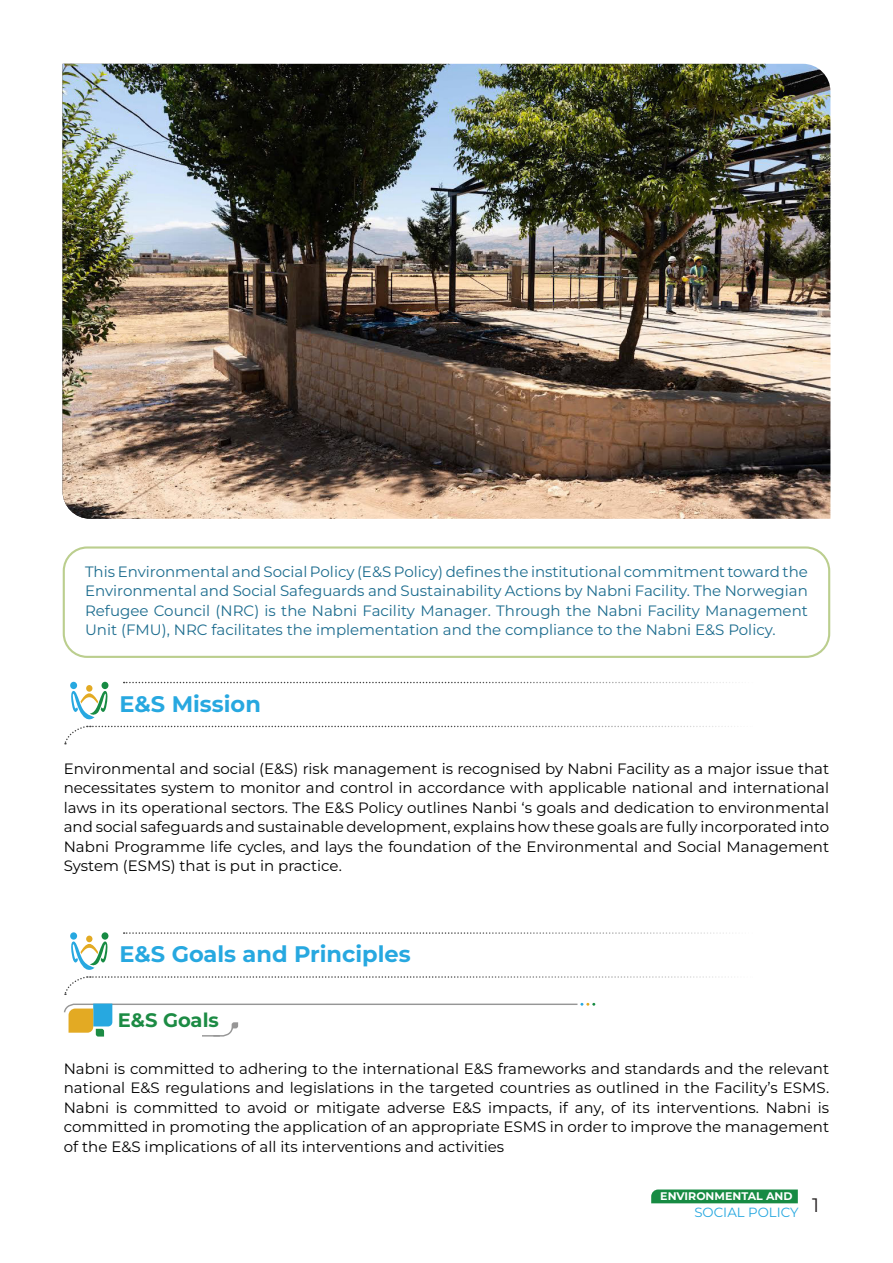
<style>
.page{position:relative;width:893px;height:1263px;background:#fff}
.page>*{position:absolute;margin:0;border:0;box-sizing:border-box;transform-origin:0 0}
.t1{font:700 22.5px "Montserrat";color:#27a8e0}
.t2{font:700 19.5px "Montserrat";color:#1c8b44}
.t3{font:19.5px "Montserrat";color:#231f20}
.t4{font:15px/19.5px "Montserrat";color:#000;text-align:justify}
.t5{font:15px/19.5px "Montserrat";color:#1d6d8f;text-align:justify}
.t6{font:13.35px "Montserrat";color:#27a8e0}
.t7{font:700 10.95px "Montserrat";color:#fff}
</style>
<div class="page">
<svg style="left:651px;top:1189px;width:147px;height:14px;background:#21904b"></svg>
<div style="left:63px;top:546px;width:767px;height:112px;border:2px solid #bbce8e;border-radius:23px"></div>
<div style="left:70px;top:682px;width:7px;height:7px;background:#27a8e0;border-radius:50%"></div>
<div style="left:102px;top:682px;width:6px;height:7px;background:#178b43;border-radius:50%"></div>
<div style="left:86px;top:685px;width:6px;height:7px;background:#e3aa23;border-radius:50%"></div>
<svg style="left:71px;top:690px;width:37px;height:29px"></svg>
<svg style="left:64px;top:725px;width:674px;height:19px"></svg>
<svg style="left:124px;top:682px;width:612px;height:1px"></svg>
<div style="left:70px;top:932px;width:7px;height:8px;background:#27a8e0;border-radius:50%"></div>
<div style="left:102px;top:932px;width:6px;height:8px;background:#178b43;border-radius:50%"></div>
<div style="left:86px;top:935px;width:6px;height:7px;background:#e3aa23;border-radius:50%"></div>
<svg style="left:71px;top:940px;width:37px;height:30px"></svg>
<svg style="left:64px;top:976px;width:668px;height:19px"></svg>
<svg style="left:124px;top:932px;width:609px;height:2px"></svg>
<svg style="left:64px;top:1003px;width:531px;height:34px"></svg>
<img style="left:63px;top:64px;width:767px;height:455px">
<p class="t5" style="left:85px;top:561px;width:724px">This Environmental and Social Policy (E&amp;S Policy) defines the institutional commitment toward the Environmental and Social Safeguards and Sustainability Actions by Nabni Facility. The Norwegian Refugee Council (NRC) is the Nabni Facility Manager. Through the Nabni Facility Management Unit (FMU), NRC facilitates the implementation and the compliance to the Nabni E&amp;S Policy.</p>
<p class="t1" style="left:119px;top:689px;width:143px">E&amp;S Mission</p>
<p class="t4" style="left:64px;top:758px;width:767px">Environmental and social (E&amp;S) risk management is recognised by Nabni Facility as a major issue that necessitates system to monitor and control in accordance with applicable national and international laws in its operational sectors. The E&amp;S Policy outlines Nanbi ‘s goals and dedication to environmental and social safeguards and sustainable development, explains how these goals are fully incorporated into Nabni Programme life cycles, and lays the foundation of the Environmental and Social Management System (ESMS) that is put in practice.</p>
<p class="t1" style="left:119px;top:939px;width:293px">E&amp;S Goals and Principles</p>
<p class="t2" style="left:118px;top:1007px;width:103px">E&amp;S Goals</p>
<p class="t4" style="left:64px;top:1058px;width:767px">Nabni is committed to adhering to the international E&amp;S frameworks and standards and the relevant national E&amp;S regulations and legislations in the targeted countries as outlined in the Facility’s ESMS.<br>Nabni is committed to avoid or mitigate adverse E&amp;S impacts, if any, of its interventions. Nabni is committed in promoting the application of an appropriate ESMS in order to improve the management of the E&amp;S implications of all its interventions and activities</p>
<p class="t7" style="left:660px;top:1189px;width:134px">ENVIRONMENTAL AND</p>
<p class="t6" style="left:694px;top:1204px;width:106px">SOCIAL POLICY</p>
<h2 class="t3" style="left:812px;top:1192px;width:9px">1</h2>
</div>
